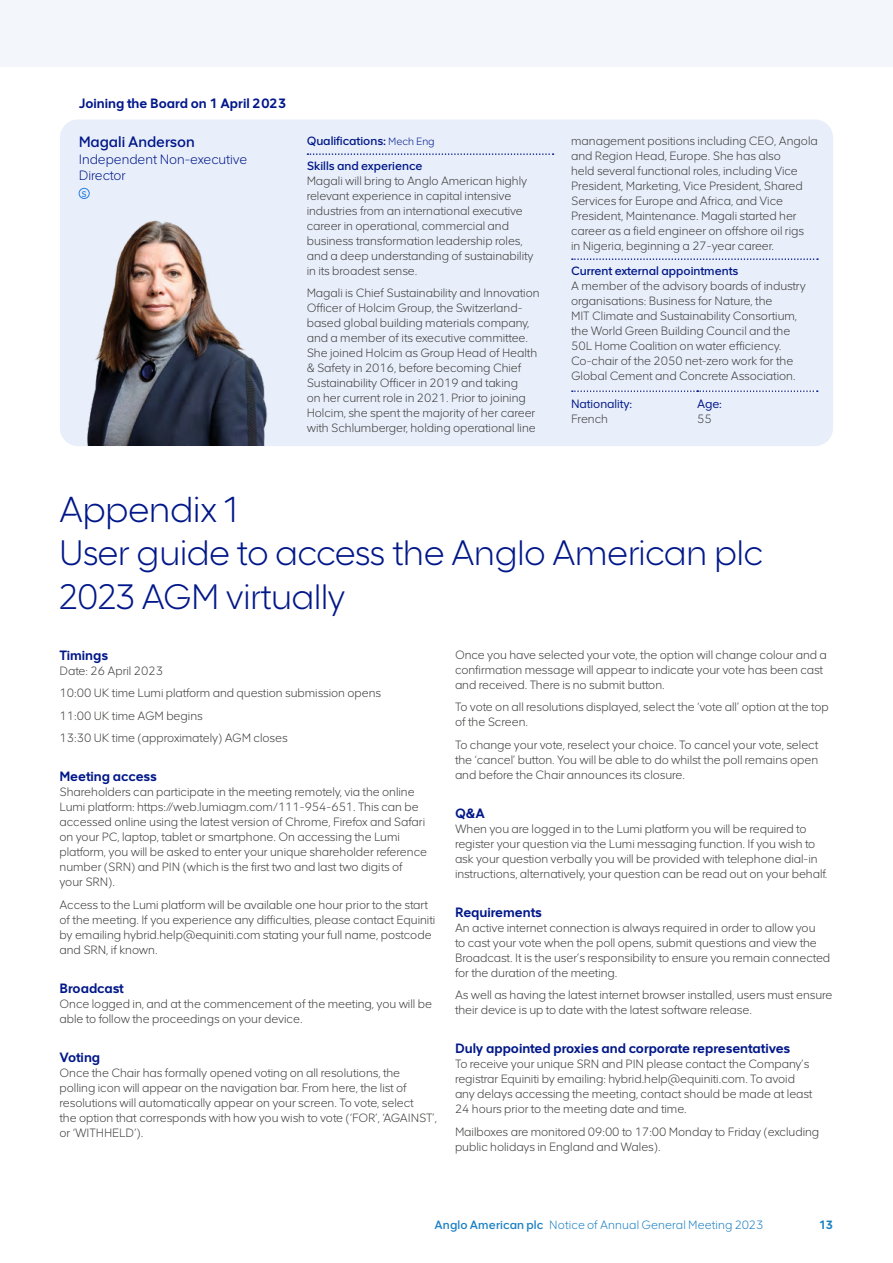
<style>
.page{position:relative;width:893px;height:1263px;background:#fff}
.page>*{position:absolute;margin:0;border:0;box-sizing:border-box;transform-origin:0 0}
.t1{font:300 36px "AA Smart Sans Head";color:#001789}
.t2{font:300 35.25px/43.2px "AA Smart Sans Head";color:#001789}
.t3{font:600 15px "AA Smart Sans";color:#001789}
.t4{font:700 13.5px "AA Smart Sans";color:#001789}
.t5{font:300 13.5px/16.5px "AA Smart Sans";color:#001789}
.t6{font:300 12px/15px "AA Smart Sans";color:#3c3c3b}
.t7{font:600 12px/24.8px "AA Smart Sans";color:#001789}
.t8{font:300 12px "AA Smart Sans";letter-spacing:.01em;color:#187fc3}
.t9{font:12px "AA Smart Sans";color:#001789}
.t10{font:700 12px "AA Smart Sans";color:#187fc3}
.t11{font:600 8.25px "AA Smart Sans";color:#247de1}
.s1{font-weight:300;font-size:10.5px}
.s2{font-weight:600}
</style>
<div class="page">
<div style="left:0;top:0;width:893px;height:67px;background:#f3f7fc"></div>
<div style="left:60px;top:119px;width:773px;height:327px;background:#e9effa;border-radius:18px"></div>
<svg style="left:307px;top:153px;width:247px;height:2px"></svg>
<svg style="left:572px;top:258px;width:246px;height:2px"></svg>
<svg style="left:572px;top:390px;width:246px;height:2px"></svg>
<div style="left:79px;top:188px;width:11px;height:11px;border:1px solid #247de1;border-radius:50%"></div>
<img style="left:87px;top:220px;width:181px;height:226px">
<p class="t4" style="left:79px;top:95px;width:209px">Joining the Board on 1 April 2023</p>
<p class="t3" style="left:79px;top:133px;width:118px">Magali Anderson</p>
<p class="t5" style="left:79px;top:151px;width:170px">Independent Non-executive<br>Director</p>
<p class="t11" style="left:82px;top:188px;width:7px">S</p>
<p class="t7" style="left:307px;top:128px;width:130px">Qualifications: <span class="s1">Mech Eng<br></span>Skills and experience</p>
<p class="t6" style="left:307px;top:173px;width:228px">Magali will bring to Anglo American highly relevant experience in capital intensive industries from an international executive career in operational, commercial and business transformation leadership roles, and a deep understanding of sustainability in its broadest sense.</p>
<p class="t6" style="left:307px;top:285px;width:234px">Magali is Chief Sustainability and Innovation Officer of Holcim Group, the Switzerland&shy;based global building materials company, and a member of its executive committee.<br>She joined Holcim as Group Head of Health &amp; Safety in 2016, before becoming Chief Sustainability Officer in 2019 and taking<br>on her current role in 2021. Prior to joining Holcim, she spent the majority of her career with Schlumberger, holding operational line</p>
<p class="t6" style="left:571px;top:133px;width:248px">management positions including CEO, Angola and Region Head, Europe. She has also<br>held several functional roles, including Vice President, Marketing, Vice President, Shared Services for Europe and Africa, and Vice President, Maintenance. Magali started her career as a field engineer on offshore oil rigs<br>in Nigeria, beginning a 27-year career.</p>
<p class="t7" style="left:571px;top:258px;width:169px">Current external appointments</p>
<p class="t6" style="left:571px;top:278px;width:236px">A member of the advisory boards of industry organisations: Business for Nature, the<br>MIT Climate and Sustainability Consortium, the World Green Building Council and the 50L Home Coalition on water efficiency.<br>Co‑chair of the 2050 net-zero work for the Global Cement and Concrete Association.</p>
<p class="t9" style="left:571px;top:396px;width:63px">Nationality:</p>
<p class="t6" style="left:571px;top:411px;width:38px">French</p>
<p class="t9" style="left:697px;top:396px;width:26px">Age:</p>
<p class="t6" style="left:697px;top:411px;width:16px">55</p>
<h1 class="t1" style="left:60px;top:487px;width:179px">Appendix 1</h1>
<h2 class="t2" style="left:60px;top:530px;width:705px">User guide to access the Anglo American plc<br>2023 AGM virtually</h2>
<p class="t4" style="left:60px;top:646px;width:50px">Timings</p>
<p class="t6" style="left:60px;top:659px;width:323px;line-height:22.5px">Date: 26 April 2023<br>10:00 UK time Lumi platform and question submission opens 11:00 UK time AGM begins<br>13:30 UK time (approximately) AGM closes</p>
<p class="t4" style="left:60px;top:768px;width:99px">Meeting access</p>
<p class="t6" style="left:60px;top:784px;width:369px">Shareholders can participate in the meeting remotely, via the online Lumi platform: https://web.lumiagm.com/111-954-651. This can be accessed online using the latest version of Chrome, Firefox and Safari on your PC, laptop, tablet or smartphone. On accessing the Lumi platform, you will be asked to enter your unique shareholder reference number (SRN) and PIN (which is the first two and last two digits of your SRN).</p>
<p class="t6" style="left:60px;top:897px;width:377px">Access to the Lumi platform will be available one hour prior to the start of the meeting. If you experience any difficulties, please contact Equiniti by emailing hybrid.help@equiniti.com stating your full name, postcode and SRN, if known.</p>
<p class="t4" style="left:60px;top:979px;width:66px">Broadcast</p>
<p class="t6" style="left:60px;top:996px;width:374px">Once logged in, and at the commencement of the meeting, you will be able to follow the proceedings on your device.</p>
<p class="t4" style="left:60px;top:1048px;width:42px">Voting</p>
<p class="t6" style="left:60px;top:1065px;width:379px">Once the Chair has formally opened voting on all resolutions, the polling icon will appear on the navigation bar. From here, the list of resolutions will automatically appear on your screen. To vote, select<br>the option that corresponds with how you wish to vote (‘FOR’, ‘AGAINST’, or ‘WITHHELD’).</p>
<p class="t6" style="left:455px;top:646px;width:373px">Once you have selected your vote, the option will change colour and a confirmation message will appear to indicate your vote has been cast and received. There is no submit button.</p>
<p class="t6" style="left:455px;top:699px;width:375px">To vote on all resolutions displayed, select the ‘vote all’ option at the top of the Screen.</p>
<p class="t6" style="left:455px;top:736px;width:365px;text-align:justify">To change your vote, reselect your choice. To cancel your vote, select the ‘cancel’ button. You will be able to do whilst the poll remains open and before the Chair announces its closure.</p>
<p class="t4" style="left:455px;top:804px;width:31px">Q&amp;A</p>
<p class="t6" style="left:455px;top:820px;width:374px">When you are logged in to the Lumi platform you will be required to register your question via the Lumi messaging function. If you wish to ask your question verbally you will be provided with telephone dial-in instructions, alternatively, your question can be read out on your behalf.</p>
<p class="t4" style="left:455px;top:903px;width:88px">Requirements</p>
<p class="t6" style="left:455px;top:919px;width:377px">An active internet connection is always required in order to allow you<br>to cast your vote when the poll opens, submit questions and view the Broadcast. It is the user’s responsibility to ensure you remain connected for the duration of the meeting.</p>
<p class="t6" style="left:455px;top:987px;width:379px">As well as having the latest internet browser installed, users must ensure their device is up to date with the latest software release.</p>
<p class="t4" style="left:455px;top:1040px;width:337px">Duly appointed proxies and corporate representatives</p>
<p class="t6" style="left:455px;top:1056px;width:359px">To receive your unique SRN and PIN please contact the Company’s registrar Equiniti by emailing: hybrid.help@equiniti.com. To avoid any delays accessing the meeting, contact should be made at least 24 hours prior to the meeting date and time.</p>
<p class="t6" style="left:455px;top:1123px;width:366px">Mailboxes are monitored 09:00 to 17:00 Monday to Friday (excluding public holidays in England and Wales).</p>
<p class="t8" style="left:434px;top:1218px;width:330px"><span class="s2">Anglo American plc</span> Notice of Annual General Meeting 2023</p>
<p class="t10" style="left:819px;top:1217px;width:16px">13</p>
</div>
